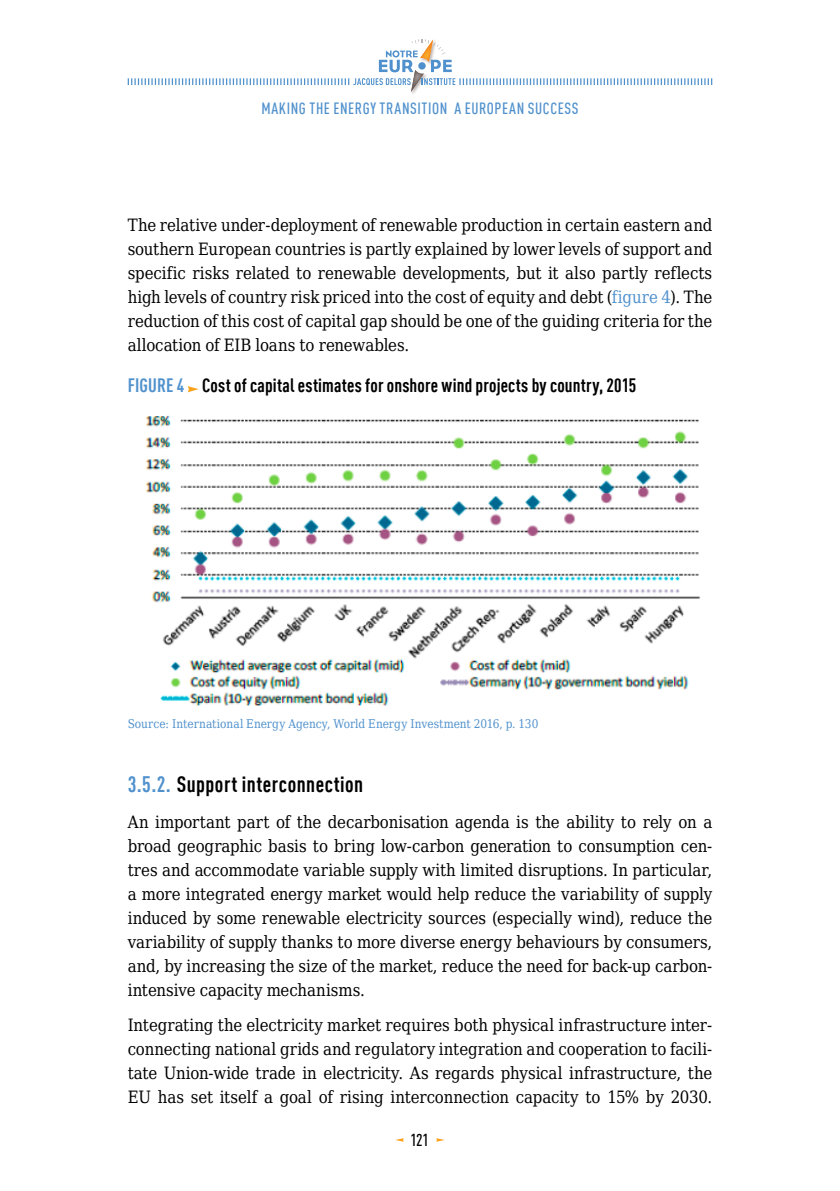
<style>
.page{position:relative;width:840px;height:1191px;background:#fff}
.page>*{position:absolute;margin:0;border:0;box-sizing:border-box;transform-origin:0 0}
.t1{font:700 condensed 22px "DIN Offc Pro";letter-spacing:.025em;color:#000}
.t2{font:700 condensed 19px "DIN Offc Pro";letter-spacing:.01em;color:#000}
.t3{font:17px/24px "DejaVu Serif Condensed";letter-spacing:-.005em;color:#000;text-align:justify}
.t4{font:500 condensed 17px "DIN Offc Pro";color:#000}
.t5{font:500 condensed 16px "DIN Offc Pro";letter-spacing:.035em;color:#5091cd}
.t6{font:12px "DejaVu Serif Condensed";color:#5091cd}
.s1{color:#5091cd}
</style>
<div class="page">
<svg style="left:395px;top:1138px;width:8px;height:3px"></svg>
<svg style="left:436px;top:1138px;width:8px;height:3px"></svg>
<svg style="left:128px;top:39px;width:581px;height:53px"></svg>
<svg style="left:187px;top:386px;width:11px;height:6px"></svg>
<img style="left:145px;top:415px;width:555px;height:290px">
<p class="t5" style="left:261px;top:97px;width:318px">MAKING THE ENERGY TRANSITION A EUROPEAN SUCCESS</p>
<p class="t3" style="left:128px;top:212px;width:586px">The relative under-deployment of renewable production in certain eastern and southern European countries is partly explained by lower levels of support and specific risks related to renewable developments, but it also partly reflects high levels of country risk priced into the cost of equity and debt (<span class="s1">figure 4</span>). The reduction of this cost of capital gap should be one of the guiding criteria for the allocation of EIB loans to renewables.</p>
<p class="t2" style="left:128px;top:371px;width:509px"><span class="s1">FIGURE 4</span> Cost of capital estimates for onshore wind projects by country, 2015</p>
<p class="t6" style="left:128px;top:713px;width:412px">Source: International Energy Agency, World Energy Investment 2016, p. 130</p>
<p class="t1" style="left:128px;top:767px;width:237px"><span class="s1">3.5.2.</span> Support interconnection</p>
<p class="t3" style="left:128px;top:808px;width:585px">An important part of the decarbonisation agenda is the ability to rely on a broad geographic basis to bring low-carbon generation to consumption cen&shy;tres and accommodate variable supply with limited disruptions. In particular, a more integrated energy market would help reduce the variability of supply induced by some renewable electricity sources (especially wind), reduce the variability of supply thanks to more diverse energy behaviours by consumers, and, by increasing the size of the market, reduce the need for back-up carbon&shy;intensive capacity mechanisms.</p>
<p class="t3" style="left:128px;top:1011px;width:585px">Integrating the electricity market requires both physical infrastructure inter&shy;connecting national grids and regulatory integration and cooperation to facili&shy;tate Union-wide trade in electricity. As regards physical infrastructure, the EU has set itself a goal of rising interconnection capacity to 15% by 2030.</p>
<p class="t4" style="left:410px;top:1127px;width:20px">121</p>
</div>
